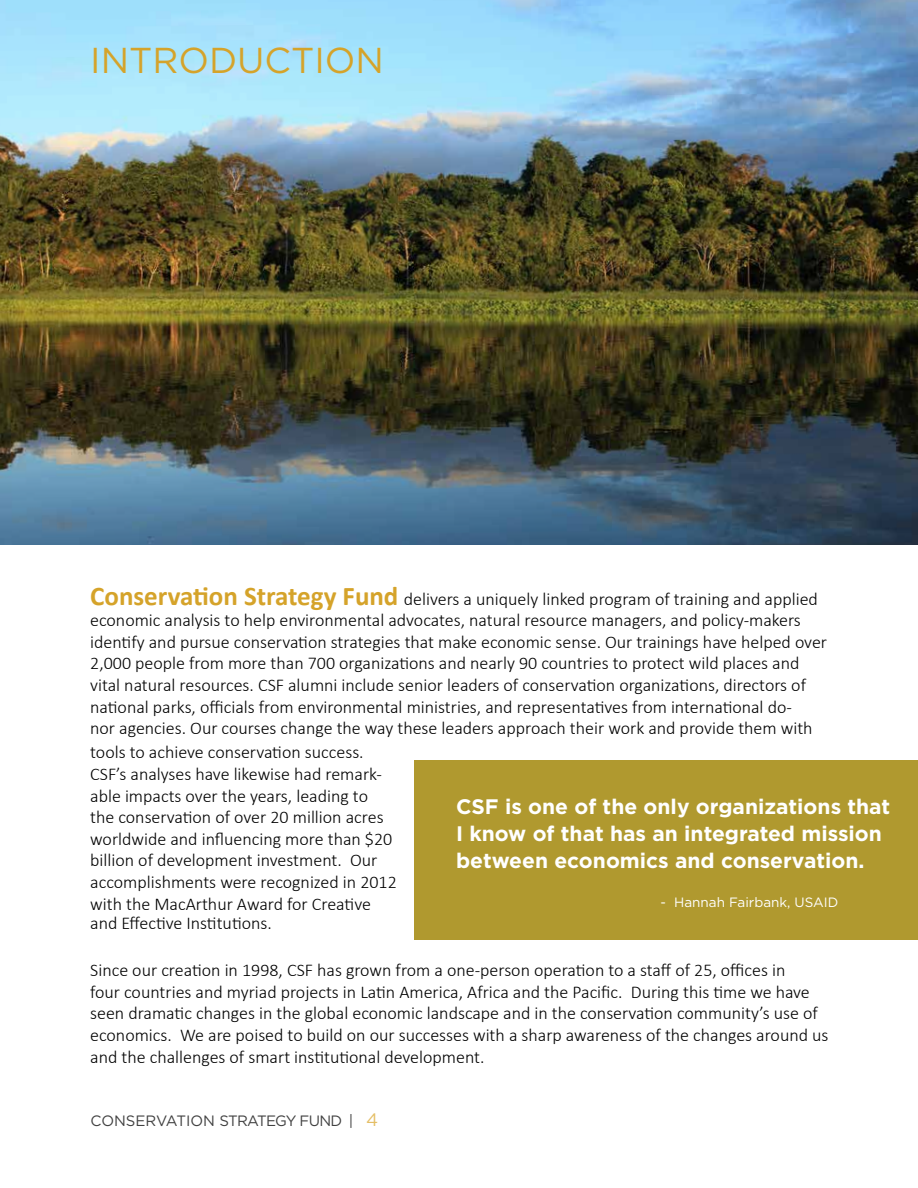
<style>
.page{position:relative;width:918px;height:1188px;background:#fff}
.page>*{position:absolute;margin:0;border:0;box-sizing:border-box;transform-origin:0 0}
.t1{font:36px "Gotham";color:#d5a32a}
.t2{font:700 21px/27px "Gotham";color:#fff}
.t3{font:300 18px/21.6px "Calibri";color:#000}
.t4{font:15px "Gotham";letter-spacing:-.05em;color:#000}
.t5{font:13.5px "Gotham";color:#fff}
.s1{font-weight:700;font-size:27px;color:#d5a32a}
.s2{font-size:18px;color:#dca933}
</style>
<div class="page">
<img style="left:0;top:0;width:918px;height:545px">
<div style="left:414px;top:760px;width:504px;height:180px;background:#b0992f"></div>
<h1 class="t1" style="left:90px;top:41px;width:295px">INTRODUCTION</h1>
<p class="t3" style="left:90px;top:587px;width:738px"><span class="s1">Conservation Strategy Fund</span> delivers a uniquely linked program of training and applied economic analysis to help environmental advocates, natural resource managers, and policy-makers identify and pursue conservation strategies that make economic sense. Our trainings have helped over 2,000 people from more than 700 organizations and nearly 90 countries to protect wild places and vital natural resources. CSF alumni include senior leaders of conservation organizations, directors of national parks, officials from environmental ministries, and representatives from international do-<br>nor agencies. Our courses change the way these leaders approach their work and provide them with</p>
<p class="t3" style="left:90px;top:741px;width:308px">tools to achieve conservation success.<br>CSF’s analyses have likewise had remark&shy;able impacts over the years, leading to<br>the conservation of over 20 million acres worldwide and influencing more than $20 billion of development investment. Our accomplishments were recognized in 2012 with the MacArthur Award for Creative</p>
<p class="t3" style="left:90px;top:912px;width:183px">and Effective Institutions.</p>
<p class="t3" style="left:90px;top:959px;width:740px">Since our creation in 1998, CSF has grown from a one-person operation to a staff of 25, offices in<br>four countries and myriad projects in Latin America, Africa and the Pacific. During this time we have seen dramatic changes in the global economic landscape and in the conservation community’s use of economics. We are poised to build on our successes with a sharp awareness of the changes around us and the challenges of smart institutional development.</p>
<p class="t2" style="left:456px;top:793px;width:436px">CSF is one of the only organizations that<br>I know of that has an integrated mission between economics and conservation.</p>
<p class="t5" style="left:661px;top:895px;width:179px">- Hannah Fairbank, USAID</p>
<p class="t4" style="left:91px;top:1112px;width:289px">CONSERVATION STRATEGY FUND | <span class="s2">4</span></p>
</div>
